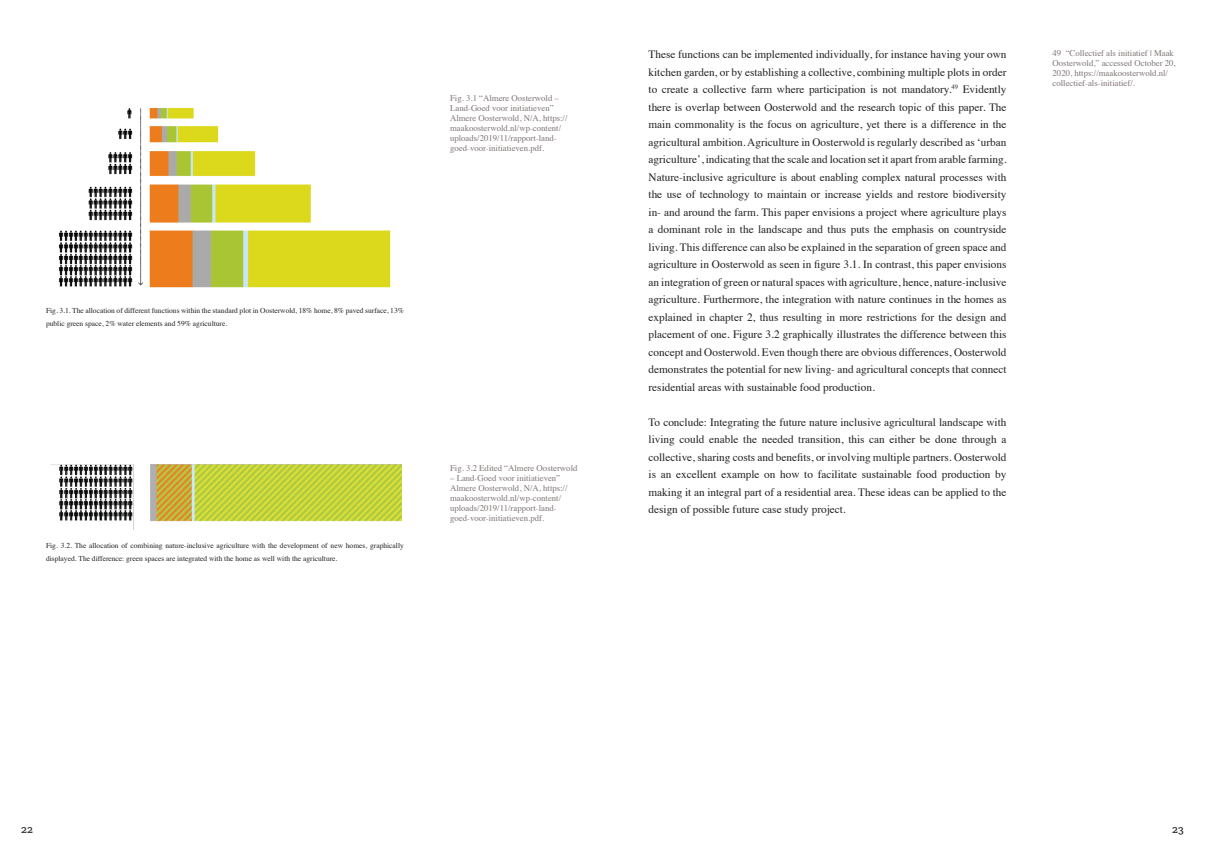
<style>
.page{position:relative;width:1205px;height:851px;background:#fff}
.page>*{position:absolute;margin:0;border:0;box-sizing:border-box;transform-origin:0 0}
.Text{font:11.25px/17.5px "Times";color:#231f20;text-align:justify}
.t1{font:500 11.25px "Zilla Slab";color:#231f20}
.Source_caption{font:8.75px/10px "Times";color:#7f7674}
.t2{font:7.5px/12.5px "Times";color:#231f20}
</style>
<div class="page">
<img style="left:59px;top:107px;width:332px;height:181px">
<img style="left:50px;top:464px;width:351px;height:66px">
<p class="Source_caption" style="left:450px;top:92px;width:119px">Fig. 3.1 “Almere Oosterwold –<br>Land-Goed voor initiatieven”<br>Almere Oosterwold, N/A, https:// maakoosterwold.nl/wp-content/ uploads/2019/11/rapport-land&shy;goed-voor-initiatieven.pdf.</p>
<p class="t2" style="left:46px;top:304px;width:359px">Fig. 3.1. The allocation of different functions within the standard plot in Oosterwold, 18% home, 8% paved surface, 13% public green space, 2% water elements and 59% agriculture.</p>
<p class="t2" style="left:46px;top:538px;width:359px">Fig. 3.2. The allocation of combining nature-inclusive agriculture with the development of new homes, graphically displayed. The difference: green spaces are integrated with the home as well with the agriculture.</p>
<p class="Source_caption" style="left:450px;top:462px;width:129px">Fig. 3.2 Edited “Almere Oosterwold</p>
<p class="Source_caption" style="left:450px;top:472px;width:119px">– Land-Goed voor initiatieven” Almere Oosterwold, N/A, https:// maakoosterwold.nl/wp-content/ uploads/2019/11/rapport-land&shy;goed-voor-initiatieven.pdf.</p>
<p class="Text" style="left:648px;top:45px;width:359px">These functions can be implemented individually, for instance having your own kitchen garden, or by establishing a collective, combining multiple plots in order to create a collective farm where participation is not mandatory.<sup>49</sup> Evidently there is overlap between Oosterwold and the research topic of this paper. The main commonality is the focus on agriculture, yet there is a difference in the agricultural ambition. Agriculture in Oosterwold is regularly described as ‘urban agriculture’, indicating that the scale and location set it apart from arable farming.<br>Nature-inclusive agriculture is about enabling complex natural processes with the use of technology to maintain or increase yields and restore biodiversity in- and around the farm. This paper envisions a project where agriculture plays a dominant role in the landscape and thus puts the emphasis on countryside living. This difference can also be explained in the separation of green space and agriculture in Oosterwold as seen in figure 3.1. In contrast, this paper envisions an integration of green or natural spaces with agriculture, hence, nature-inclusive agriculture. Furthermore, the integration with nature continues in the homes as explained in chapter 2, thus resulting in more restrictions for the design and placement of one. Figure 3.2 graphically illustrates the difference between this concept and Oosterwold. Even though there are obvious differences, Oosterwold demonstrates the potential for new living- and agricultural concepts that connect residential areas with sustainable food production.</p>
<p class="Text" style="left:648px;top:412px;width:359px">To conclude: Integrating the future nature inclusive agricultural landscape with living could enable the needed transition, this can either be done through a collective, sharing costs and benefits, or involving multiple partners. Oosterwold is an excellent example on how to facilitate sustainable food production by making it an integral part of a residential area. These ideas can be applied to the design of possible future case study project.</p>
<p class="Source_caption" style="left:1052px;top:47px;width:125px">49 “Collectief als initiatief | Maak Oosterwold,” accessed October 20, 2020, https://maakoosterwold.nl/ collectief-als-initiatief/.</p>
<p class="t1" style="left:21px;top:823px;width:13px">22</p>
<p class="t1" style="left:1172px;top:823px;width:13px">23</p>
</div>
